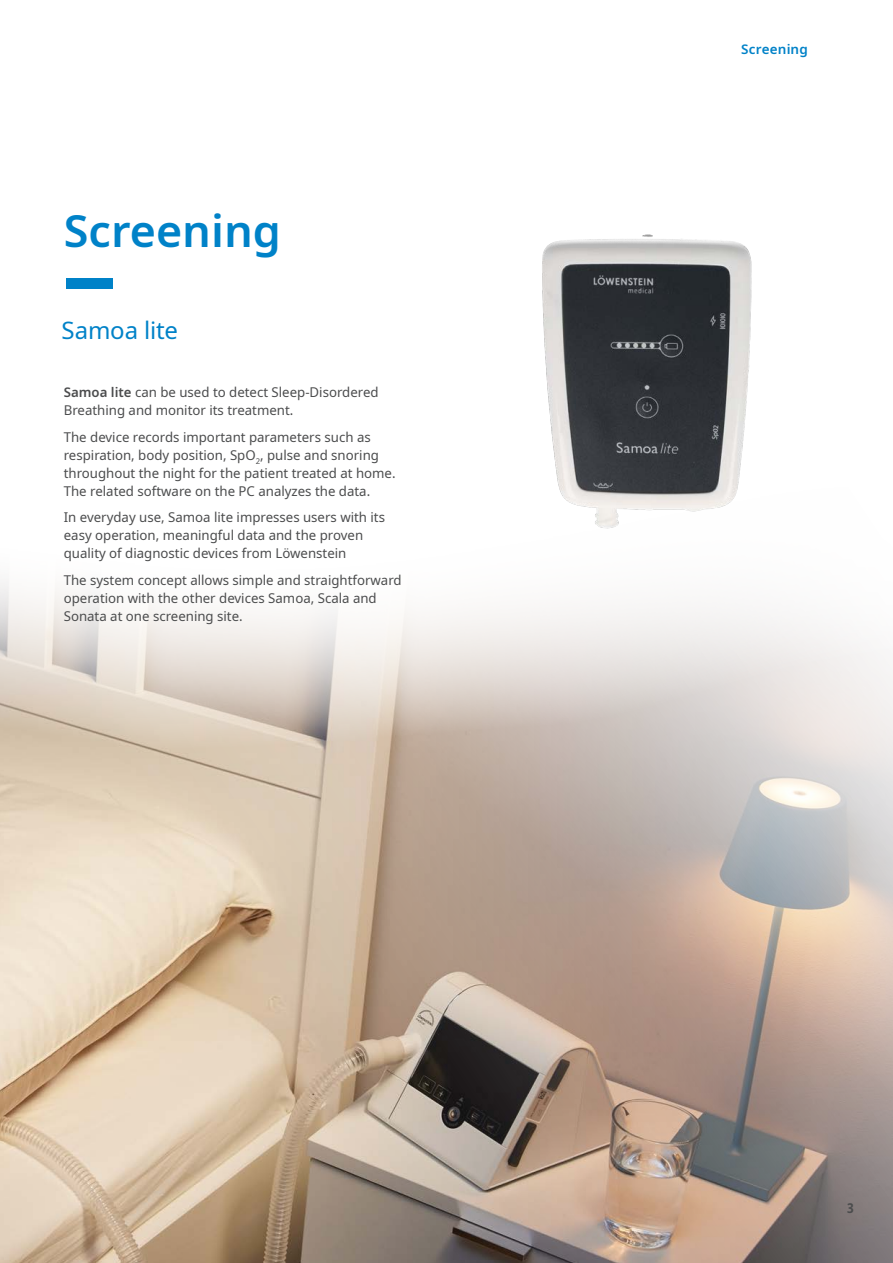
<style>
.page{position:relative;width:893px;height:1263px;background:#fff}
.page>*{position:absolute;margin:0;border:0;box-sizing:border-box;transform-origin:0 0}
.Headline{font:600 45px "Noto Sans";color:#0082c8}
.Subheadline{font:24px "Noto Sans";letter-spacing:-.01em;color:#0082c8}
.t1{font:13.5px/18px "Noto Sans";color:#4b4c4d}
.Subline{font:600 13.5px "Noto Sans";letter-spacing:.01em;color:#0082c8}
.t2{font:700 condensed 13.5px "Noto Sans";color:#4b4c4d}
.s1{font-weight:600}
</style>
<div class="page">
<img style="left:0;top:752px;width:893px;height:511px">
<svg style="left:0;top:278px;width:893px;height:474px"></svg>
<div style="left:66px;top:279px;width:47px;height:10px;background:#0082c8"></div>
<img style="left:346px;top:234px;width:547px;height:338px">
<p class="Headline" style="left:64px;top:199px;width:219px">Screening</p>
<p class="Subheadline" style="left:62px;top:314px;width:118px">Samoa lite</p>
<p class="t1" style="left:64px;top:384px;width:316px"><span class="s1">Samoa lite</span> can be used to detect Sleep-Disordered<br>Breathing and monitor its treatment.</p>
<p class="t1" style="left:64px;top:428px;width:333px">The device records important parameters such as respiration, body position, SpO<sub>2</sub>, pulse and snoring throughout the night for the patient treated at home.<br>The related software on the PC analyzes the data.</p>
<p class="t1" style="left:64px;top:509px;width:323px">In everyday use, Samoa lite impresses users with its easy operation, meaningful data and the proven quality of diagnostic devices from Löwenstein</p>
<p class="t1" style="left:64px;top:571px;width:339px">The system concept allows simple and straightforward operation with the other devices Samoa, Scala and<br>Sonata at one screening site.</p>
<p class="Subline" style="left:741px;top:40px;width:68px">Screening</p>
<p class="t2" style="left:847px;top:1198px;width:8px">3</p>
</div>
